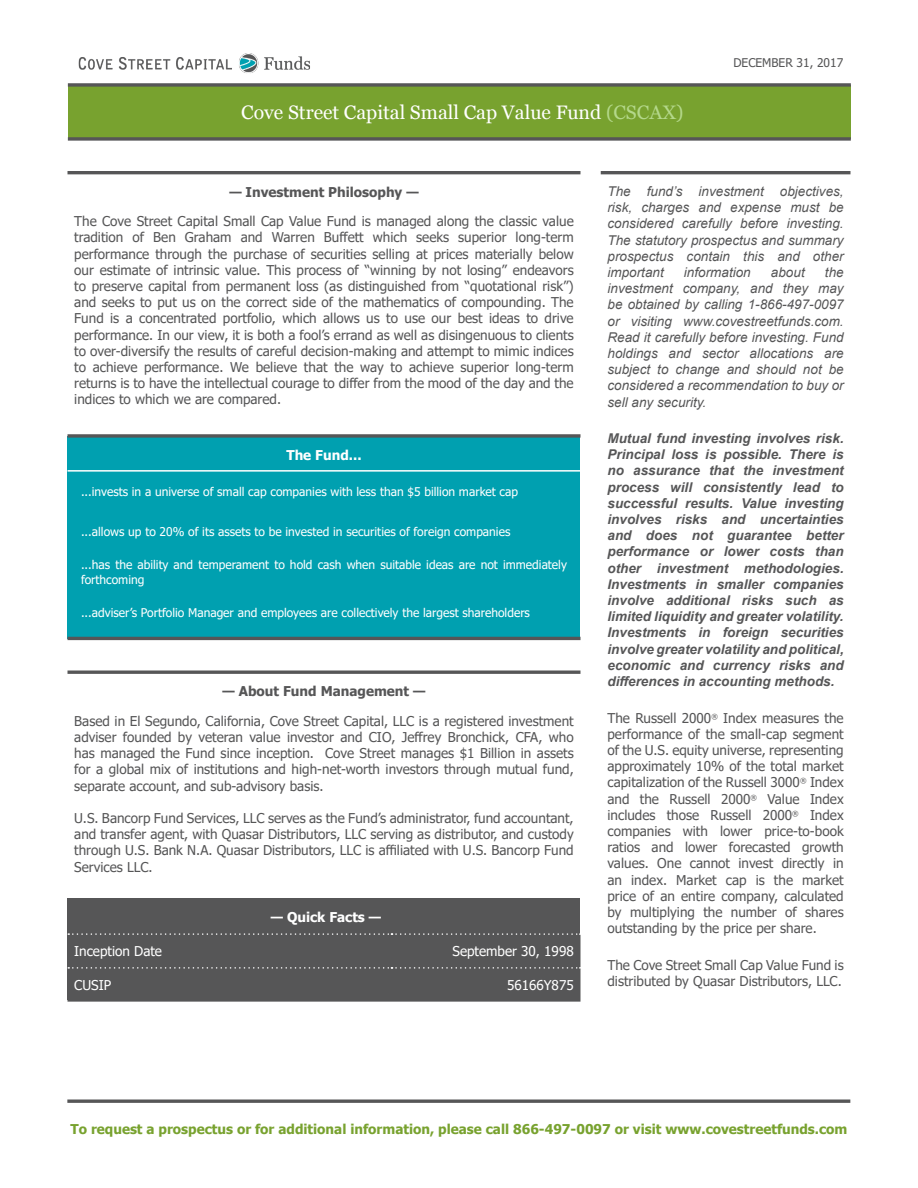
<style>
.page{position:relative;width:918px;height:1188px;background:#fff}
.page>*{position:absolute;margin:0;border:0;box-sizing:border-box;transform-origin:0 0}
.t1{font:19.5px "Vani";color:#fff}
.t2{font:13.5px/16.2px "Tahoma";color:#565657;text-align:justify}
.t3{font:italic 700 13.5px/16.2px "Arial";color:#565657;text-align:justify}
.t4{font:italic 13.5px/16.2px "Arial";color:#565657;text-align:justify}
.t5{font:700 13.5px "Tahoma";color:#78a22f}
.t6{font:700 13.5px "Tahoma";color:#565657}
.t7{font:13.5px "Tahoma";color:#fff}
.t8{font:700 13.5px "Tahoma";color:#fff}
.t9{font:12px/14.4px "Tahoma";color:#fff}
.t10{font:12px "Tahoma";color:#565657}
.s1{color:#b4d88b}
</style>
<div class="page">
<img style="left:78px;top:53px;width:232px;height:20px">
<div style="left:68px;top:85px;width:783px;height:54px;background:#78a22f"></div>
<svg style="left:68px;top:83px;width:783px;height:4px;background:#63675d"></svg>
<svg style="left:68px;top:137px;width:783px;height:4px;background:#676a64"></svg>
<div style="left:68px;top:436px;width:512px;height:202px;background:#00a0b0"></div>
<div style="left:68px;top:899px;width:512px;height:101px;background:#565657"></div>
<hr style="left:68px;top:171px;width:512px;height:3px;background:#565657">
<hr style="left:601px;top:171px;width:249px;height:3px;background:#565657">
<svg style="left:68px;top:670px;width:512px;height:4px;background:#707070"></svg>
<svg style="left:68px;top:434px;width:512px;height:4px;background:#586769"></svg>
<hr style="left:68px;top:637px;width:512px;height:3px;background:#565657">
<svg style="left:67px;top:1099px;width:783px;height:4px;background:#707071"></svg>
<svg style="left:68px;top:933px;width:513px;height:69px"></svg>
<hr style="left:68px;top:470px;width:512px;height:2px;background:#fff">
<h1 class="t1" style="left:241px;top:101px;width:444px">Cove Street Capital Small Cap Value Fund <span class="s1">(CSCAX)</span></h1>
<p class="t10" style="left:734px;top:55px;width:111px">DECEMBER 31, 2017</p>
<p class="t6" style="left:229px;top:182px;width:191px">— Investment Philosophy —</p>
<p class="t2" style="left:74px;top:214px;width:501px">The Cove Street Capital Small Cap Value Fund is managed along the classic value tradition of Ben Graham and Warren Buffett which seeks superior long-term performance through the purchase of securities selling at prices materially below our estimate of intrinsic value. This process of “winning by not losing” endeavors to preserve capital from permanent loss (as distinguished from “quotational risk”) and seeks to put us on the correct side of the mathematics of compounding. The Fund is a concentrated portfolio, which allows us to use our best ideas to drive performance. In our view, it is both a fool’s errand as well as disingenuous to clients to over-diversify the results of careful decision-making and attempt to mimic indices to achieve performance. We believe that the way to achieve superior long-term returns is to have the intellectual courage to differ from the mood of the day and the indices to which we are compared.</p>
<p class="t8" style="left:286px;top:445px;width:77px">The Fund...</p>
<p class="t9" style="left:81px;top:485px;width:439px">...invests in a universe of small cap companies with less than $5 billion market cap</p>
<p class="t9" style="left:81px;top:525px;width:431px">...allows up to 20% of its assets to be invested in securities of foreign companies</p>
<p class="t9" style="left:81px;top:559px;width:488px">...has the ability and temperament to hold cash when suitable ideas are not immediately forthcoming</p>
<p class="t9" style="left:81px;top:606px;width:451px">...adviser’s Portfolio Manager and employees are collectively the largest shareholders</p>
<p class="t6" style="left:223px;top:682px;width:204px">— About Fund Management —</p>
<p class="t2" style="left:74px;top:713px;width:501px">Based in El Segundo, California, Cove Street Capital, LLC is a registered investment adviser founded by veteran value investor and CIO, Jeffrey Bronchick, CFA, who has managed the Fund since inception. Cove Street manages $1 Billion in assets for a global mix of institutions and high-net-worth investors through mutual fund, separate account, and sub-advisory basis.</p>
<p class="t2" style="left:74px;top:811px;width:501px">U.S. Bancorp Fund Services, LLC serves as the Fund’s administrator, fund accountant, and transfer agent, with Quasar Distributors, LLC serving as distributor, and custody through U.S. Bank N.A. Quasar Distributors, LLC is affiliated with U.S. Bancorp Fund Services LLC.</p>
<p class="t8" style="left:271px;top:908px;width:112px">— Quick Facts —</p>
<p class="t7" style="left:74px;top:942px;width:89px">Inception Date</p>
<p class="t7" style="left:453px;top:942px;width:123px">September 30, 1998</p>
<p class="t7" style="left:74px;top:976px;width:38px">CUSIP</p>
<p class="t7" style="left:507px;top:976px;width:68px">56166Y875</p>
<p class="t4" style="left:608px;top:183px;width:238px">The fund’s investment objectives, risk, charges and expense must be considered carefully before investing.<br>The statutory prospectus and summary prospectus contain this and other important</p>
<p class="t4" style="left:684px;top:264px;width:68px">information</p>
<p class="t4" style="left:771px;top:264px;width:35px">about</p>
<p class="t4" style="left:608px;top:264px;width:238px;text-indent:217px">the investment company, and they may be obtained by calling 1-866-497-0097 or visiting www.covestreetfunds.com.<br>Read it carefully before investing. Fund holdings and sector allocations are subject to change and should not be considered a recommendation to buy or sell any security.</p>
<p class="t3" style="left:608px;top:431px;width:238px">Mutual fund investing involves risk.<br>Principal loss is possible. There is no assurance that the investment process will consistently lead to successful results. Value investing involves risks and uncertainties and does not guarantee better performance or lower costs than other investment methodologies.<br>Investments in smaller companies involve additional risks such as limited liquidity and greater volatility.<br>Investments in foreign securities involve greater volatility and political, economic and currency risks and differences in accounting methods.</p>
<p class="t2" style="left:607px;top:710px;width:238px">The Russell 2000<sup>®</sup> Index measures the performance of the small-cap segment of the U.S. equity universe, representing approximately 10% of the total market capitalization of the Russell 3000<sup>®</sup> Index and the Russell 2000<sup>®</sup> Value Index includes those Russell 2000<sup>®</sup> Index companies with lower price-to-book ratios and lower forecasted growth values. One cannot invest directly in an index. Market cap is the market price of an entire company, calculated by multiplying the number of shares outstanding by the price per share.</p>
<p class="t2" style="left:607px;top:957px;width:238px">The Cove Street Small Cap Value Fund is distributed by Quasar Distributors, LLC.</p>
<p class="t5" style="left:70px;top:1120px;width:779px">To request a prospectus or for additional information, please call 866-497-0097 or visit www.covestreetfunds.com</p>
</div>
